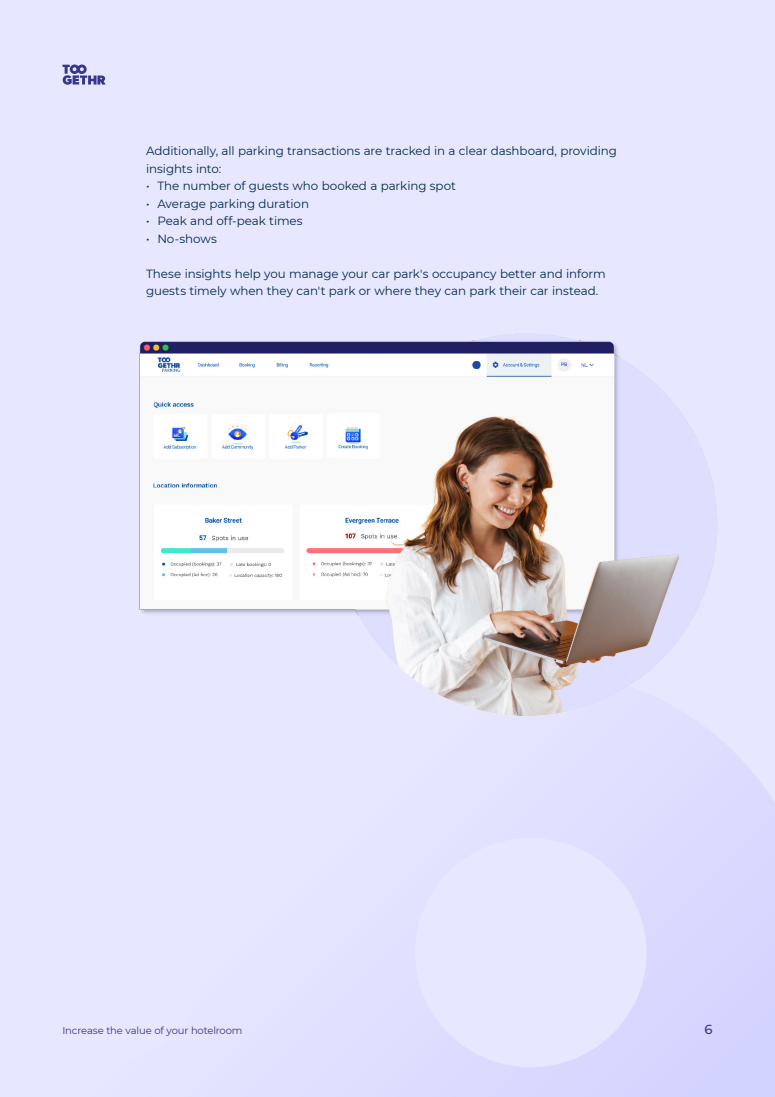
<style>
.page{position:relative;width:775px;height:1097px;background:#fff}
.page>*{position:absolute;margin:0;border:0;box-sizing:border-box;transform-origin:0 0}
.t1{font:500 13.12px "Montserrat";color:#36368c}
.TO_body{font:11.88px/17.5px "Montserrat";letter-spacing:-.005em;color:#00294d}
.t2{font:10px "Montserrat";letter-spacing:-.015em;color:#36368c}
</style>
<div class="page">
<div style="left:0;top:0;width:775px;height:1097px;background:linear-gradient(to right,#e8e8ff,#e2e2ff)"></div>
<svg style="left:63px;top:64px;width:43px;height:21px"></svg>
<img style="left:137px;top:334px;width:580px;height:382px">
<p class="TO_body" style="left:146px;top:142px;width:472px">Additionally, all parking transactions are tracked in a clear dashboard, providing insights into:</p>
<p class="TO_body" style="left:146px;top:177px;width:311px">• The number of guests who booked a parking spot</p>
<p class="TO_body" style="left:146px;top:194px;width:164px">• Average parking duration</p>
<p class="TO_body" style="left:146px;top:212px;width:158px">• Peak and off-peak times</p>
<p class="TO_body" style="left:146px;top:229px;width:72px">• No-shows</p>
<p class="TO_body" style="left:146px;top:264px;width:461px">These insights help you manage your car park's occupancy better and inform guests timely when they can't park or where they can park their car instead.</p>
<p class="t2" style="left:62px;top:1024px;width:182px">Increase the value of your hotelroom</p>
<p class="t1" style="left:704px;top:1020px;width:10px">6</p>
</div>
